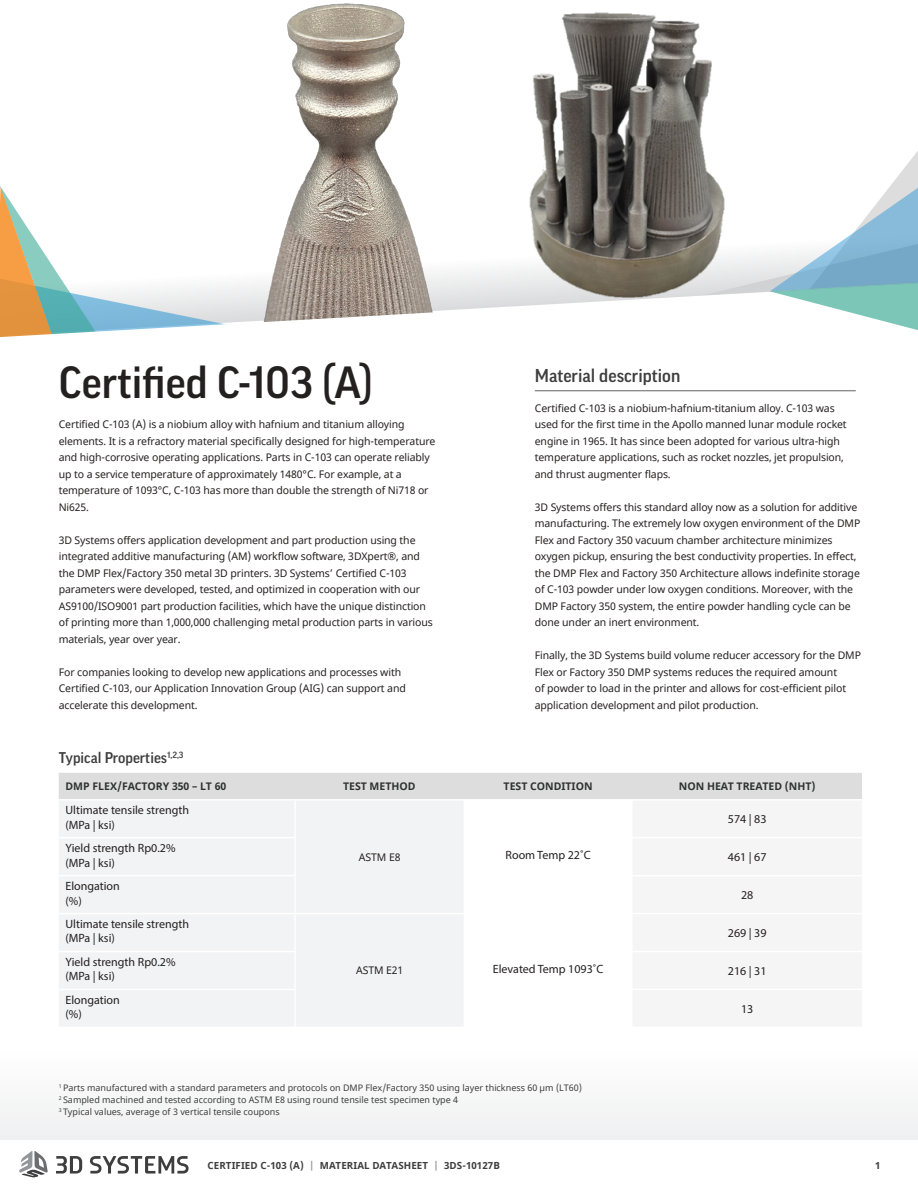
<style>
.page{position:relative;width:918px;height:1188px;background:#fff}
.page>*{position:absolute;margin:0;border:0;box-sizing:border-box;transform-origin:0 0}
.t1{font:500 43.5px "Good Pro";color:#252020}
.t2{font:500 18px "Good Pro";color:#3e3e3f}
.t3{font:500 15px "Good Pro";color:#3e3e3f}
.t4{font:12px "Myriad Pro";color:#231f20}
.t5{font:10.5px/16.5px "Noto Sans";letter-spacing:-.01em;color:#252020}
.t6{font:700 10.5px "Noto Sans";color:#303232}
.t7{font:700 9.75px "Noto Sans";letter-spacing:.01em;color:#3e3e3f}
.t8{font:9px "Noto Sans";color:#3e3e3f}
.s1{color:#939598}
</style>
<div class="page">
<svg style="left:19px;top:1151px;width:29px;height:27px"></svg>
<svg style="left:56px;top:1156px;width:26px;height:18px"></svg>
<svg style="left:90px;top:1156px;width:99px;height:18px"></svg>
<div style="left:0;top:1050px;width:918px;height:90px;background:#f7f7f8"></div>
<img style="left:261px;top:3px;width:264px;height:281px">
<img style="left:525px;top:12px;width:187px;height:272px">
<svg style="left:0;top:186px;width:65px;height:98px"></svg>
<svg style="left:0;top:284px;width:856px;height:107px"></svg>
<svg style="left:703px;top:130px;width:215px;height:204px"></svg>
<hr style="left:535px;top:391px;width:321px;height:1px;background:#636366">
<svg style="left:59px;top:773px;width:803px;height:253px"></svg>
<div style="left:633px;top:801px;width:229px;height:225px;background:#f5f5f6"></div>
<hr style="left:633px;top:799px;width:229px;height:2px;background:#fff">
<hr style="left:633px;top:913px;width:229px;height:1px;background:#fff">
<hr style="left:633px;top:837px;width:229px;height:1px;background:#fff">
<hr style="left:633px;top:951px;width:229px;height:1px;background:#fff">
<hr style="left:633px;top:875px;width:229px;height:1px;background:#fff">
<hr style="left:633px;top:989px;width:229px;height:1px;background:#fff">
<hr style="left:295px;top:799px;width:169px;height:2px;background:#fff">
<hr style="left:464px;top:799px;width:169px;height:2px;background:#fff">
<hr style="left:59px;top:837px;width:237px;height:1px;background:#fff">
<hr style="left:59px;top:875px;width:237px;height:1px;background:#fff">
<hr style="left:294px;top:913px;width:170px;height:1px;background:#fff">
<hr style="left:464px;top:913px;width:169px;height:1px;background:#fff">
<hr style="left:59px;top:951px;width:237px;height:1px;background:#fff">
<hr style="left:59px;top:989px;width:237px;height:1px;background:#fff">
<hr style="left:59px;top:799px;width:236px;height:2px;background:#fff">
<hr style="left:59px;top:913px;width:235px;height:1px;background:#fff">
<hr style="left:294px;top:801px;width:2px;height:36px;background:#fff">
<hr style="left:294px;top:838px;width:2px;height:37px;background:#fff">
<hr style="left:294px;top:876px;width:2px;height:37px;background:#fff">
<hr style="left:294px;top:914px;width:2px;height:37px;background:#fff">
<hr style="left:294px;top:952px;width:2px;height:37px;background:#fff">
<hr style="left:294px;top:990px;width:2px;height:37px;background:#fff">
<p class="t1" style="left:59px;top:358px;width:316px">Certified C-103 (A)</p>
<p class="t5" style="left:59px;top:416px;width:378px">Certified C-103 (A) is a niobium alloy with hafnium and titanium alloying elements. It is a refractory material specifically designed for high-temperature and high-corrosive operating applications. Parts in C-103 can operate reliably up to a service temperature of approximately 1480°C. For example, at a temperature of 1093°C, C-103 has more than double the strength of Ni718 or Ni625.</p>
<p class="t5" style="left:59px;top:532px;width:376px">3D Systems offers application development and part production using the integrated additive manufacturing (AM) workflow software, 3DXpert®, and the DMP Flex/Factory 350 metal 3D printers. 3D Systems’ Certified C-103 parameters were developed, tested, and optimized in cooperation with our AS9100/ISO9001 part production facilities, which have the unique distinction of printing more than 1,000,000 challenging metal production parts in various materials, year over year.</p>
<p class="t5" style="left:59px;top:664px;width:349px">For companies looking to develop new applications and processes with<br>Certified C-103, our Application Innovation Group (AIG) can support and accelerate this development.</p>
<p class="t2" style="left:535px;top:365px;width:147px">Material description</p>
<p class="t5" style="left:535px;top:400px;width:313px">Certified C-103 is a niobium-hafnium-titanium alloy. C-103 was used for the first time in the Apollo manned lunar module rocket engine in 1965. It has since been adopted for various ultra-high temperature applications, such as rocket nozzles, jet propulsion, and thrust augmenter flaps.</p>
<p class="t5" style="left:535px;top:499px;width:327px">3D Systems offers this standard alloy now as a solution for additive manufacturing. The extremely low oxygen environment of the DMP Flex and Factory 350 vacuum chamber architecture minimizes oxygen pickup, ensuring the best conductivity properties. In effect, the DMP Flex and Factory 350 Architecture allows indefinite storage of C-103 powder under low oxygen conditions. Moreover, with the DMP Factory 350 system, the entire powder handling cycle can be done under an inert environment.</p>
<p class="t5" style="left:535px;top:647px;width:328px">Finally, the 3D Systems build volume reducer accessory for the DMP Flex or Factory 350 DMP systems reduces the required amount<br>of powder to load in the printer and allows for cost-efficient pilot application development and pilot production.</p>
<p class="t3" style="left:59px;top:749px;width:126px">Typical Properties<sup>1,2,3</sup></p>
<p class="t6" style="left:66px;top:778px;width:162px">DMP FLEX/FACTORY 350 – LT 60</p>
<p class="t6" style="left:343px;top:778px;width:74px">TEST METHOD</p>
<p class="t6" style="left:504px;top:778px;width:90px">TEST CONDITION</p>
<p class="t6" style="left:679px;top:778px;width:138px">NON HEAT TREATED (NHT)</p>
<p class="t4" style="left:65px;top:803px;width:125px">Ultimate tensile strength</p>
<p class="t4" style="left:65px;top:817px;width:51px">(MPa | ksi)</p>
<p class="t5" style="left:359px;top:849px;width:43px">ASTM E8</p>
<p class="t4" style="left:506px;top:848px;width:87px">Room Temp 22˚C</p>
<p class="t4" style="left:728px;top:812px;width:40px">574 | 83</p>
<p class="t4" style="left:65px;top:841px;width:112px">Yield strength Rp0.2%</p>
<p class="t4" style="left:65px;top:855px;width:51px">(MPa | ksi)</p>
<p class="t4" style="left:728px;top:850px;width:40px">461 | 67</p>
<p class="t4" style="left:65px;top:879px;width:56px">Elongation</p>
<p class="t4" style="left:65px;top:893px;width:18px">(%)</p>
<p class="t4" style="left:741px;top:888px;width:14px">28</p>
<p class="t4" style="left:65px;top:917px;width:125px">Ultimate tensile strength</p>
<p class="t4" style="left:65px;top:931px;width:51px">(MPa | ksi)</p>
<p class="t4" style="left:728px;top:926px;width:40px">269 | 39</p>
<p class="t4" style="left:65px;top:955px;width:112px">Yield strength Rp0.2%</p>
<p class="t4" style="left:65px;top:969px;width:51px">(MPa | ksi)</p>
<p class="t4" style="left:728px;top:964px;width:40px">216 | 31</p>
<p class="t4" style="left:65px;top:992px;width:56px">Elongation</p>
<p class="t4" style="left:65px;top:1007px;width:18px">(%)</p>
<p class="t5" style="left:356px;top:963px;width:49px">ASTM E21</p>
<p class="t4" style="left:493px;top:962px;width:112px">Elevated Temp 1093˚C</p>
<p class="t4" style="left:741px;top:1001px;width:14px">13</p>
<p class="t8" style="left:59px;top:1082px;width:525px"><sup>1</sup> Parts manufactured with a standard parameters and protocols on DMP Flex/Factory 350 using layer thickness 60 µm (LT60)</p>
<p class="t8" style="left:59px;top:1094px;width:401px"><sup>2</sup> Sampled machined and tested according to ASTM E8 using round tensile test specimen type 4</p>
<p class="t8" style="left:59px;top:1106px;width:223px"><sup>3</sup> Typical values, average of 3 vertical tensile coupons</p>
<p class="t7" style="left:208px;top:1158px;width:294px">CERTIFIED C-103 (A) <span class="s1">|</span> MATERIAL DATASHEET <span class="s1">|</span> 3DS-10127B</p>
<p class="t7" style="left:875px;top:1158px;width:7px">1</p>
</div>
